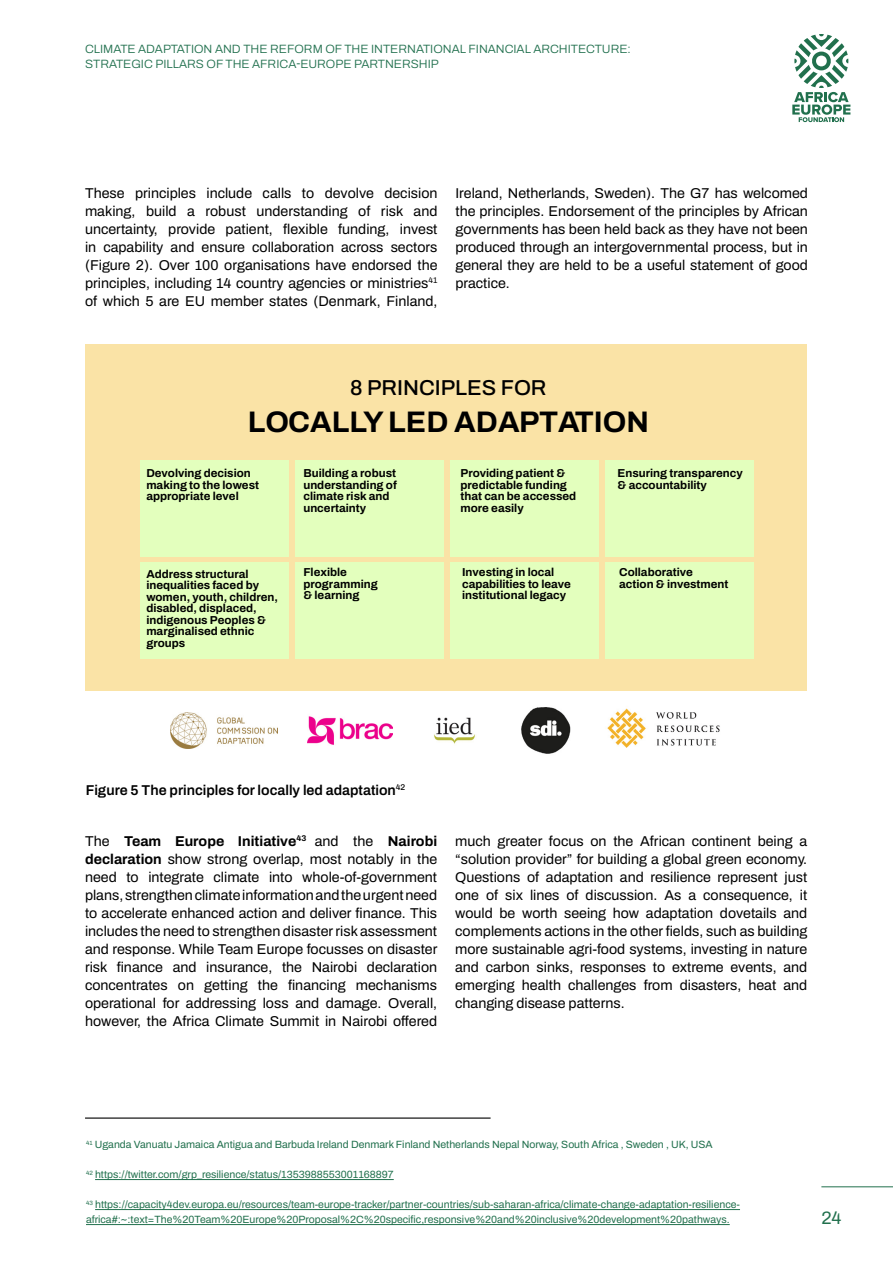
<style>
.page{position:relative;width:893px;height:1263px;background:#fff}
.page>*{position:absolute;margin:0;border:0;box-sizing:border-box;transform-origin:0 0}
.t1{font:700 29.85px "Archivo";color:#000}
.t2{font:500 21.6px "Archivo";color:#000}
.t3{font:18px "Archivo";color:#21704d}
.t4{font:14.25px/18px "Archivo";color:#000;text-align:justify}
.t5{font:600 14.25px "Archivo";color:#000}
.t6{font:300 12px/15px "Archivo";color:#21704e}
.t7{font:700 11.55px/11.6px "Archivo";color:#000}
.t8{font:10.5px/15px "Archivo";color:#21704d}
.s1{font-weight:700}
</style>
<div class="page">
<hr style="left:821px;top:1186px;width:72px;height:1px;background:#21704d">
<svg style="left:792px;top:34px;width:58px;height:88px"></svg>
<hr style="left:95px;top:1179px;width:299px;height:1px;background:#21704d">
<hr style="left:95px;top:1209px;width:645px;height:1px;background:#21704d">
<hr style="left:86px;top:1224px;width:644px;height:1px;background:#21704d">
<hr style="left:85px;top:1117px;width:406px;height:2px;background:#000101">
<div style="left:86px;top:345px;width:721px;height:346px;background:#fae3a6"></div>
<div style="left:450px;top:460px;width:149px;height:96px;background:#e3ffbd"></div>
<div style="left:450px;top:563px;width:149px;height:96px;background:#e3ffbd"></div>
<div style="left:605px;top:460px;width:149px;height:96px;background:#e3ffbd"></div>
<div style="left:605px;top:563px;width:149px;height:96px;background:#e3ffbd"></div>
<div style="left:140px;top:460px;width:149px;height:96px;background:#e3ffbd"></div>
<div style="left:140px;top:563px;width:149px;height:96px;background:#e3ffbd"></div>
<div style="left:295px;top:460px;width:149px;height:96px;background:#e3ffbd"></div>
<div style="left:295px;top:563px;width:149px;height:96px;background:#e3ffbd"></div>
<img style="left:171px;top:712px;width:106px;height:37px">
<img style="left:307px;top:716px;width:85px;height:29px">
<img style="left:434px;top:717px;width:42px;height:27px">
<img style="left:521px;top:707px;width:50px;height:47px">
<img style="left:607px;top:708px;width:113px;height:39px">
<p class="t6" style="left:85px;top:41px;width:547px">CLIMATE ADAPTATION AND THE REFORM OF THE INTERNATIONAL FINANCIAL ARCHITECTURE:<br>STRATEGIC PILLARS OF THE AFRICA-EUROPE PARTNERSHIP</p>
<p class="t4" style="left:85px;top:184px;width:354px">These principles include calls to devolve decision making, build a robust understanding of risk and uncertainty, provide patient, flexible funding, invest in capability and ensure collaboration across sectors (Figure 2). Over 100 organisations have endorsed the principles, including 14 country agencies or ministries<sup>41 </sup>of which 5 are EU member states (Denmark, Finland,</p>
<p class="t4" style="left:455px;top:184px;width:354px">Ireland, Netherlands, Sweden). The G7 has welcomed the principles. Endorsement of the principles by African governments has been held back as they have not been produced through an intergovernmental process, but in general they are held to be a useful statement of good practice.</p>
<h2 class="t2" style="left:350px;top:372px;width:198px">8 PRINCIPLES FOR</h2>
<h1 class="t1" style="left:248px;top:399px;width:403px">LOCALLY LED ADAPTATION</h1>
<p class="t7" style="left:146px;top:467px;width:114px">Devolving decision making to the lowest appropriate level</p>
<p class="t7" style="left:303px;top:467px;width:95px">Building a robust understanding of climate risk and uncertainty</p>
<p class="t7" style="left:460px;top:467px;width:117px">Providing patient &amp; predictable funding that can be accessed more easily</p>
<p class="t7" style="left:618px;top:467px;width:127px">Ensuring transparency &amp; accountability</p>
<p class="t7" style="left:146px;top:568px;width:133px">Address structural inequalities faced by women, youth, children, disabled, displaced, indigenous Peoples &amp; marginalised ethnic groups</p>
<p class="t7" style="left:303px;top:566px;width:76px">Flexible programming &amp; learning</p>
<p class="t7" style="left:462px;top:566px;width:110px">Investing in local capabilities to leave institutional legacy</p>
<p class="t7" style="left:619px;top:566px;width:111px">Collaborative action &amp; investment</p>
<p class="t5" style="left:86px;top:779px;width:321px">Figure 5 The principles for locally led adaptation<sup>42</sup></p>
<p class="t4" style="left:85px;top:832px;width:354px">The <span class="s1">Team Europe Initiative</span><sup>43</sup> and the <span class="s1">Nairobi declaration</span> show strong overlap, most notably in the need to integrate climate into whole-of-government plans, strengthen climate information and the urgent need to accelerate enhanced action and deliver finance. This includes the need to strengthen disaster risk assessment and response. While Team Europe focusses on disaster risk finance and insurance, the Nairobi declaration concentrates on getting the financing mechanisms operational for addressing loss and damage. Overall, however, the Africa Climate Summit in Nairobi offered</p>
<p class="t4" style="left:455px;top:832px;width:354px">much greater focus on the African continent being a “solution provider” for building a global green economy.<br>Questions of adaptation and resilience represent just one of six lines of discussion. As a consequence, it would be worth seeing how adaptation dovetails and complements actions in the other fields, such as building more sustainable agri-food systems, investing in nature and carbon sinks, responses to extreme events, and emerging health challenges from disasters, heat and changing disease patterns.</p>
<p class="t8" style="left:86px;top:1137px;width:628px"><sup>41</sup> Uganda Vanuatu Jamaica Antigua and Barbuda Ireland Denmark Finland Netherlands Nepal Norway, South Africa , Sweden , UK, USA</p>
<p class="t8" style="left:86px;top:1167px;width:309px"><sup>42</sup> https://twitter.com/grp_resilience/status/1353988553001168897</p>
<p class="t8" style="left:86px;top:1197px;width:655px"><sup>43</sup> https://capacity4dev.europa.eu/resources/team-europe-tracker/partner-countries/sub-saharan-africa/climate-change-adaptation-resilience&shy;africa#:~:text=The%20Team%20Europe%20Proposal%2C%20specific,responsive%20and%20inclusive%20development%20pathways.</p>
<p class="t3" style="left:821px;top:1204px;width:22px">24</p>
</div>
